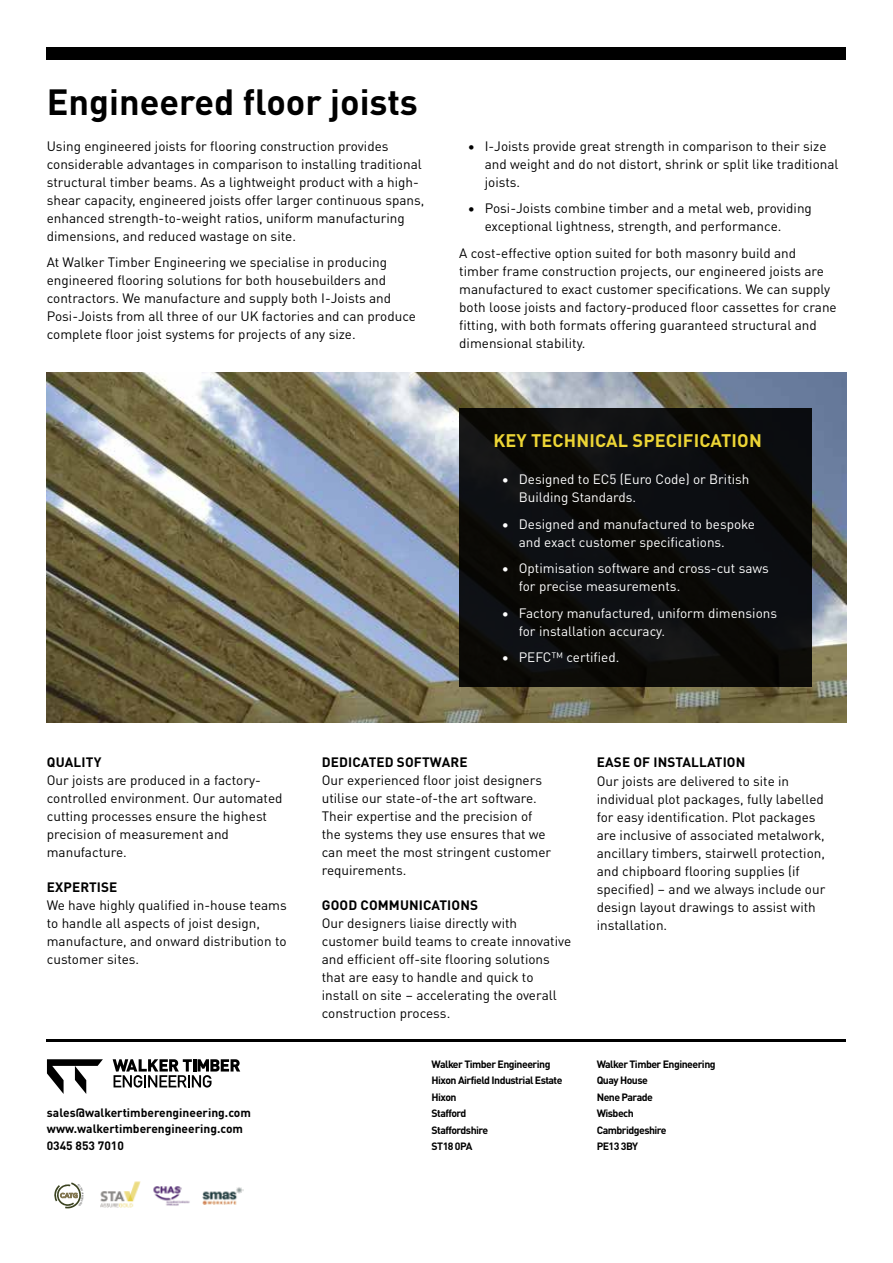
<style>
.page{position:relative;width:893px;height:1263px;background:#fff}
.page>*{position:absolute;margin:0;border:0;box-sizing:border-box;transform-origin:0 0}
.t1{font:700 36px "DIN Pro";color:#000}
.t2{font:700 18px "DIN Pro";letter-spacing:.01em;color:#edd535}
.t3{font:13.5px/18px "DIN Pro";color:#000}
.t4{font:13.5px/18px "DIN Pro";color:#fff}
.t5{font:700 13.5px "DIN Pro";letter-spacing:.01em;color:#000}
.t6{font:700 12px/16.5px "DIN Pro";color:#000}
.t7{font:700 10.5px/16.5px "DIN Pro";letter-spacing:-.05em;color:#000}
</style>
<div class="page">
<div style="left:47px;top:47px;width:799px;height:13px;background:#000"></div>
<hr style="left:47px;top:1039px;width:799px;height:2px;background:#000">
<img style="left:47px;top:372px;width:799px;height:350px">
<div style="left:459px;top:408px;width:353px;height:279px;background:linear-gradient(to right,#0d0e0d,#0b0c0d)"></div>
<img style="left:100px;top:1181px;width:41px;height:27px">
<img style="left:153px;top:1186px;width:37px;height:20px">
<img style="left:202px;top:1187px;width:42px;height:18px">
<svg style="left:47px;top:1059px;width:56px;height:35px"></svg>
<svg style="left:113px;top:1059px;width:127px;height:28px"></svg>
<svg style="left:54px;top:1182px;width:27px;height:26px"></svg>
<h1 class="t1" style="left:47px;top:74px;width:373px">Engineered floor joists</h1>
<p class="t3" style="left:47px;top:136px;width:379px">Using engineered joists for flooring construction provides considerable advantages in comparison to installing traditional structural timber beams. As a lightweight product with a high&shy;shear capacity, engineered joists offer larger continuous spans, enhanced strength-to-weight ratios, uniform manufacturing dimensions, and reduced wastage on site.</p>
<p class="t3" style="left:47px;top:252px;width:371px">At Walker Timber Engineering we specialise in producing engineered flooring solutions for both housebuilders and contractors. We manufacture and supply both I-Joists and Posi-Joists from all three of our UK factories and can produce complete floor joist systems for projects of any size.</p>
<p class="t3" style="left:485px;top:136px;width:355px;text-indent:-17px">• I-Joists provide great strength in comparison to their size and weight and do not distort, shrink or split like traditional joists.</p>
<p class="t3" style="left:485px;top:198px;width:329px;text-indent:-17px">• Posi-Joists combine timber and a metal web, providing exceptional lightness, strength, and performance.</p>
<p class="t3" style="left:459px;top:243px;width:379px">A cost-effective option suited for both masonry build and timber frame construction projects, our engineered joists are manufactured to exact customer specifications. We can supply both loose joists and factory-produced floor cassettes for crane fitting, with both formats offering guaranteed structural and dimensional stability.</p>
<h2 class="t2" style="left:493px;top:427px;width:270px">KEY TECHNICAL SPECIFICATION</h2>
<p class="t4" style="left:519px;top:469px;width:232px;text-indent:-17px">• Designed to EC5 (Euro Code) or British<br>Building Standards.</p>
<p class="t4" style="left:519px;top:514px;width:238px;text-indent:-17px">• Designed and manufactured to bespoke and exact customer specifications.</p>
<p class="t4" style="left:519px;top:558px;width:252px;text-indent:-17px">• Optimisation software and cross-cut saws for precise measurements.</p>
<p class="t4" style="left:519px;top:603px;width:260px;text-indent:-17px">• Factory manufactured, uniform dimensions for installation accuracy.</p>
<p class="t4" style="left:502px;top:647px;width:119px">• PEFC™ certified.</p>
<p class="t5" style="left:47px;top:751px;width:56px">QUALITY</p>
<p class="t3" style="left:47px;top:770px;width:237px">Our joists are produced in a factory&shy;controlled environment. Our automated cutting processes ensure the highest precision of measurement and manufacture.</p>
<p class="t5" style="left:47px;top:876px;width:72px">EXPERTISE</p>
<p class="t3" style="left:47px;top:895px;width:242px">We have highly qualified in-house teams to handle all aspects of joist design, manufacture, and onward distribution to customer sites.</p>
<p class="t6" style="left:47px;top:1103px;width:206px">sales@walkertimberengineering.com www.walkertimberengineering.com</p>
<p class="t6" style="left:47px;top:1136px;width:79px">0345 853 7010</p>
<p class="t5" style="left:322px;top:751px;width:147px">DEDICATED SOFTWARE</p>
<p class="t3" style="left:322px;top:770px;width:231px">Our experienced floor joist designers utilise our state-of-the art software.<br>Their expertise and the precision of the systems they use ensures that we can meet the most stringent customer requirements.</p>
<p class="t5" style="left:322px;top:894px;width:158px">GOOD COMMUNICATIONS</p>
<p class="t3" style="left:322px;top:913px;width:251px">Our designers liaise directly with customer build teams to create innovative and efficient off-site flooring solutions that are easy to handle and quick to install on site – accelerating the overall construction process.</p>
<p class="t5" style="left:597px;top:751px;width:150px">EASE OF INSTALLATION</p>
<p class="t3" style="left:597px;top:771px;width:230px">Our joists are delivered to site in individual plot packages, fully labelled for easy identification. Plot packages are inclusive of associated metalwork, ancillary timbers, stairwell protection, and chipboard flooring supplies (if specified) – and we always include our design layout drawings to assist with installation.</p>
<p class="t7" style="left:432px;top:1055px;width:132px">Walker Timber Engineering<br>Hixon Airfield Industrial Estate<br>Hixon<br>Stafford<br>Staffordshire<br>ST18 0PA</p>
<p class="t7" style="left:597px;top:1055px;width:120px">Walker Timber Engineering<br>Quay House<br>Nene Parade<br>Wisbech<br>Cambridgeshire<br>PE13 3BY</p>
</div>
